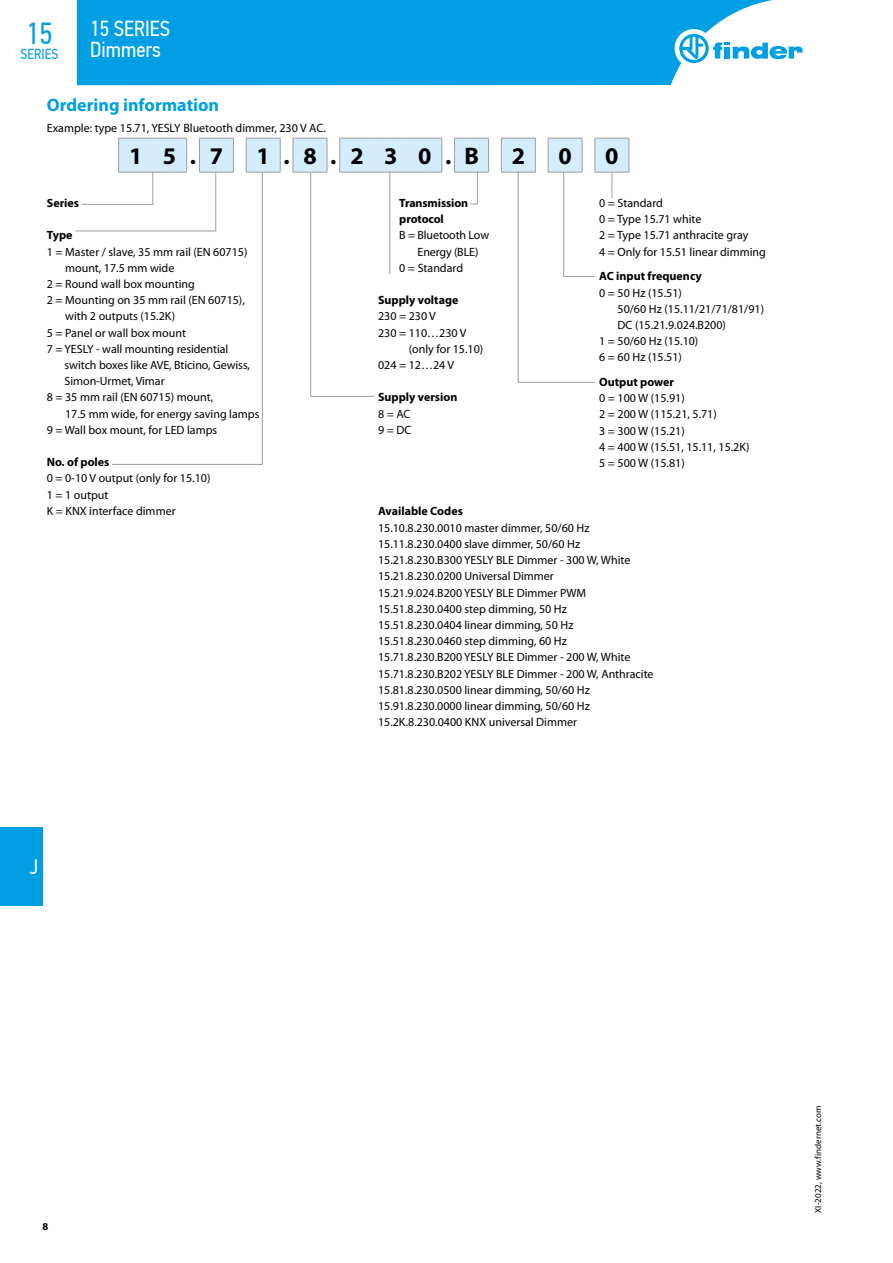
<style>
.page{position:relative;width:893px;height:1263px;background:#fff}
.page>*{position:absolute;margin:0;border:0;box-sizing:border-box;transform-origin:0 0}
.t1{font:30.3px "PF Din Text Cond Pro";color:#009fe3}
.t2{font:700 24px "Myriad Pro";color:#000}
.t3{font:21.75px/21px "PF Din Text Cond Pro";color:#fff}
.t4{font:21px "PF Din Text Cond Pro";color:#fff}
.t5{font:700 18px "Myriad Pro";color:#009fe3}
.t6{font:14.55px "PF Din Text Cond Pro";color:#009fe3}
.t7{font:12px/16.2px "Myriad Pro";color:#000}
.t8{font:700 12px/16.2px "Myriad Pro";color:#000}
.t9{font:700 10.5px "Myriad Pro";color:#000}
.t10{font:9px "Myriad Pro";color:#000}
</style>
<div class="page">
<div style="left:77px;top:0;width:696px;height:85px;background:#009fe3"></div>
<div style="left:675px;top:29px;width:38px;height:39px;background:#fff;border-radius:50%"></div>
<svg style="left:679px;top:34px;width:124px;height:29px"></svg>
<div style="left:0;top:827px;width:43px;height:79px;background:#009fe3"></div>
<svg style="left:75px;top:138px;width:554px;height:327px"></svg>
<h1 class="t1" style="left:26px;top:16px;width:28px">15</h1>
<p class="t6" style="left:21px;top:45px;width:39px">SERIES</p>
<h3 class="t3" style="left:90px;top:18px;width:82px">15 SERIES<br>Dimmers</h3>
<h3 class="t5" style="left:47px;top:93px;width:174px">Ordering information</h3>
<p class="t7" style="left:47px;top:119px;width:281px">Example: type 15.71, YESLY Bluetooth dimmer, 230 V AC.</p>
<h2 class="t2" style="left:129px;top:140px;width:95px">1 5.7</h2>
<h2 class="t2" style="left:257px;top:140px;width:224px">1.8.2 3 0.B</h2>
<h2 class="t2" style="left:512px;top:140px;width:15px">2</h2>
<h2 class="t2" style="left:558px;top:140px;width:15px">0</h2>
<h2 class="t2" style="left:605px;top:140px;width:15px">0</h2>
<p class="t8" style="left:47px;top:194px;width:34px">Series</p>
<p class="t8" style="left:47px;top:227px;width:27px">Type</p>
<p class="t7" style="left:47px;top:243px;width:202px">1 = Master / slave, 35 mm rail (EN 60715)</p>
<p class="t7" style="left:65px;top:259px;width:111px">mount, 17.5 mm wide</p>
<p class="t7" style="left:47px;top:276px;width:150px">2 = Round wall box mounting</p>
<p class="t7" style="left:47px;top:292px;width:200px">2 = Mounting on 35 mm rail (EN 60715),</p>
<p class="t7" style="left:65px;top:308px;width:111px">with 2 outputs (15.2K)</p>
<p class="t7" style="left:47px;top:324px;width:141px">5 = Panel or wall box mount</p>
<p class="t7" style="left:47px;top:340px;width:183px">7 = YESLY - wall mounting residential</p>
<p class="t7" style="left:65px;top:357px;width:187px">switch boxes like AVE, Bticino, Gewiss,</p>
<p class="t7" style="left:65px;top:373px;width:101px">Simon-Urmet, Vimar</p>
<p class="t7" style="left:47px;top:389px;width:168px">8 = 35 mm rail (EN 60715) mount,</p>
<p class="t7" style="left:65px;top:405px;width:196px">17.5 mm wide, for energy saving lamps</p>
<p class="t7" style="left:47px;top:421px;width:172px">9 = Wall box mount, for LED lamps</p>
<p class="t8" style="left:47px;top:454px;width:64px">No. of poles</p>
<p class="t7" style="left:47px;top:470px;width:165px">0 = 0-10 V output (only for 15.10)<br>1 = 1 output<br>K = KNX interface dimmer</p>
<p class="t7" style="left:599px;top:195px;width:168px">0 = Standard<br>0 = Type 15.71 white<br>2 = Type 15.71 anthracite gray<br>4 = Only for 15.51 linear dimming</p>
<p class="t8" style="left:599px;top:268px;width:104px">AC input frequency</p>
<p class="t7" style="left:599px;top:284px;width:84px">0 = 50 Hz (15.51)</p>
<p class="t7" style="left:617px;top:300px;width:148px">50/60 Hz (15.11/21/71/81/91)</p>
<p class="t7" style="left:617px;top:317px;width:110px">DC (15.21.9.024.B200)</p>
<p class="t7" style="left:599px;top:333px;width:101px">1 = 50/60 Hz (15.10)</p>
<p class="t7" style="left:599px;top:349px;width:84px">6 = 60 Hz (15.51)</p>
<p class="t8" style="left:599px;top:373px;width:76px">Output power</p>
<p class="t7" style="left:599px;top:390px;width:152px">0 = 100 W (15.91)<br>2 = 200 W (115.21, 5.71)<br>3 = 300 W (15.21)<br>4 = 400 W (15.51, 15.11, 15.2K)<br>5 = 500 W (15.81)</p>
<p class="t8" style="left:399px;top:194px;width:70px">Transmission protocol</p>
<p class="t7" style="left:399px;top:227px;width:91px">B = Bluetooth Low</p>
<p class="t7" style="left:418px;top:243px;width:62px">Energy (BLE)</p>
<p class="t7" style="left:399px;top:259px;width:65px">0 = Standard</p>
<p class="t8" style="left:378px;top:292px;width:82px">Supply voltage</p>
<p class="t7" style="left:378px;top:308px;width:59px">230 = 230 V</p>
<p class="t7" style="left:378px;top:324px;width:90px">230 = 110…230 V</p>
<p class="t7" style="left:409px;top:340px;width:76px">(only for 15.10)</p>
<p class="t7" style="left:378px;top:357px;width:78px">024 = 12…24 V</p>
<p class="t8" style="left:378px;top:389px;width:81px">Supply version</p>
<p class="t7" style="left:378px;top:405px;width:35px">8 = AC<br>9 = DC</p>
<p class="t8" style="left:378px;top:503px;width:86px">Available Codes</p>
<p class="t7" style="left:378px;top:519px;width:277px">15.10.8.230.0010 master dimmer, 50/60 Hz 15.11.8.230.0400 slave dimmer, 50/60 Hz 15.21.8.230.B300 YESLY BLE Dimmer - 300 W, White 15.21.8.230.0200 Universal Dimmer<br>15.21.9.024.B200 YESLY BLE Dimmer PWM 15.51.8.230.0400 step dimming, 50 Hz 15.51.8.230.0404 linear dimming, 50 Hz 15.51.8.230.0460 step dimming, 60 Hz 15.71.8.230.B200 YESLY BLE Dimmer - 200 W, White 15.71.8.230.B202 YESLY BLE Dimmer - 200 W, Anthracite 15.81.8.230.0500 linear dimming, 50/60 Hz 15.91.8.230.0000 linear dimming, 50/60 Hz 15.2K.8.230.0400 KNX universal Dimmer</p>
<h3 class="t4" style="left:30px;top:855px;width:10px">J</h3>
<p class="t9" style="left:43px;top:1219px;width:7px">8</p>
<p class="t10" style="left:812px;top:1213px;width:108px;rotate:-90deg">XI-2022, www.findernet.com</p>
</div>
